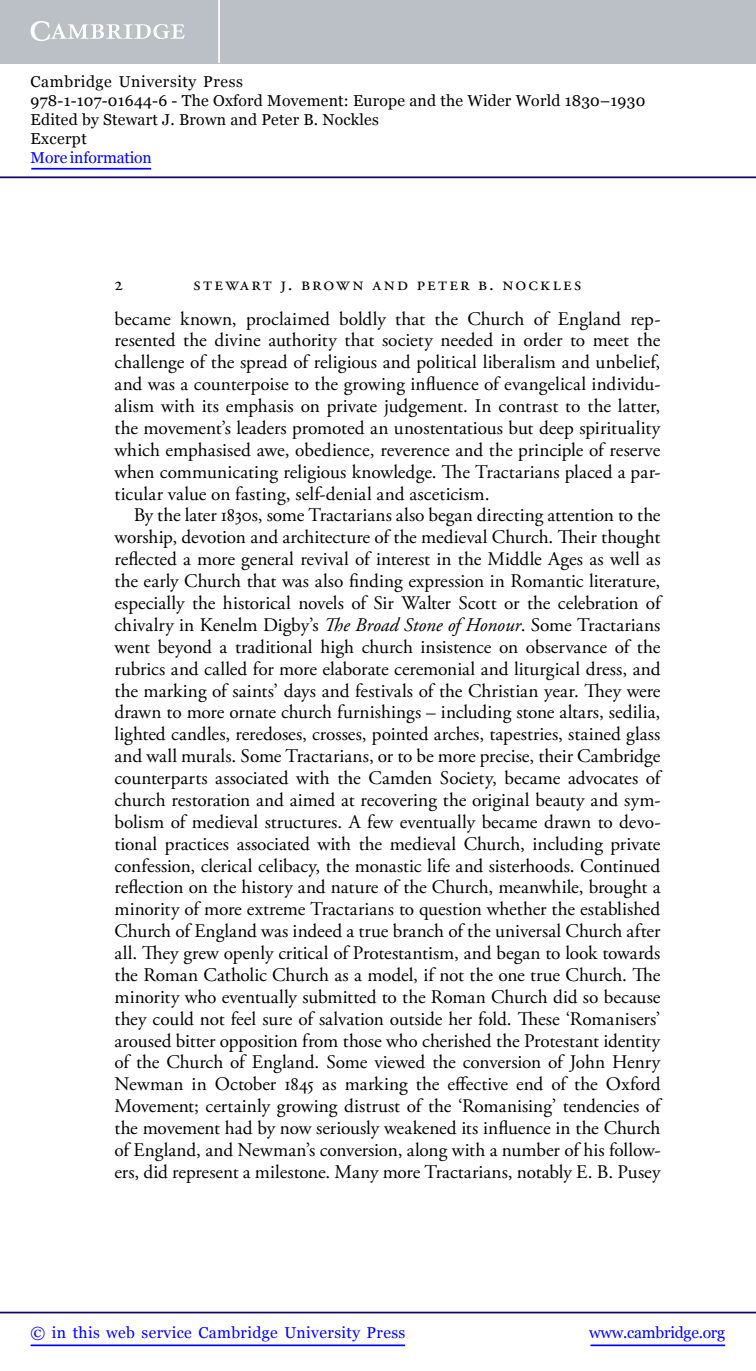
<style>
.page{position:relative;width:756px;height:1371px;background:#fff}
.page>*{position:absolute;margin:0;border:0;box-sizing:border-box;transform-origin:0 0}
.t1{font:19.25px "Adobe Garamond Pro";color:#000}
.t2{font:19.25px/35px "Adobe Garamond Pro";letter-spacing:.095em;color:#000;text-align:center}
.t3{font:15.75px/18.9px "Georgia";letter-spacing:.015em;color:#000}
.t4{font:15.75px "Georgia";letter-spacing:.025em;color:#00f}
.t5{font:15.75px "Georgia";letter-spacing:-.015em;color:#00f}
.t6{font:15.75px "Georgia";letter-spacing:-.01em;color:#00f}
.s1{font-style:italic}
</style>
<div class="page">
<hr style="left:591px;top:1344px;width:134px;height:1px;background:#00f">
<hr style="left:0;top:1311px;width:756px;height:2px;background:#150666">
<hr style="left:31px;top:1344px;width:374px;height:1px;background:#00f">
<div style="left:0;top:0;width:756px;height:63px;background:#bac0c6"></div>
<svg style="left:31px;top:21px;width:154px;height:20px"></svg>
<hr style="left:218px;top:0;width:2px;height:63px;background:#fff">
<hr style="left:0;top:176px;width:756px;height:2px;background:#150666">
<hr style="left:31px;top:168px;width:120px;height:1px;background:#00f">
<p class="t3" style="left:31px;top:72px;width:616px">Cambridge University Press<br>978-1-107-01644-6 - The Oxford Movement: Europe and the Wider World 1830–1930<br>Edited by Stewart J. Brown and Peter B. Nockles<br>Excerpt</p>
<p class="t6" style="left:31px;top:148px;width:123px">More information</p>
<p class="t2" style="left:115px;top:266px;width:548px">Stewart J. Brown and Peter B. Nockles<br>became known, proclaimed boldly that the Church of England rep-</p>
<p class="t1" style="left:115px;top:329px;width:547px">resented the divine authority that society needed in order to meet the</p>
<p class="t1" style="left:115px;top:350px;width:547px">challenge of the spread of religious and political liberalism and unbelief,</p>
<p class="t1" style="left:115px;top:372px;width:548px">and was a counterpoise to the growing influence of evangelical individu-</p>
<p class="t1" style="left:115px;top:394px;width:547px">alism with its emphasis on private judgement. In contrast to the latter,</p>
<p class="t1" style="left:115px;top:416px;width:547px">the movement’s leaders promoted an unostentatious but deep spirituality</p>
<p class="t1" style="left:115px;top:438px;width:547px">which emphasised awe, obedience, reverence and the principle of reserve</p>
<p class="t1" style="left:115px;top:460px;width:548px">when communicating religious knowledge. The Tractarians placed a par-</p>
<p class="t1" style="left:115px;top:482px;width:377px">ticular value on fasting, self-denial and asceticism.</p>
<p class="t1" style="left:134px;top:504px;width:528px">By the later 1830s, some Tractarians also began directing attention to the</p>
<p class="t1" style="left:115px;top:525px;width:547px">worship, devotion and architecture of the medieval Church. Their thought</p>
<p class="t1" style="left:115px;top:547px;width:548px">reflected a more general revival of interest in the Middle Ages as well as</p>
<p class="t1" style="left:115px;top:569px;width:547px">the early Church that was also finding expression in Romantic literature,</p>
<p class="t1" style="left:115px;top:591px;width:548px">especially the historical novels of Sir Walter Scott or the celebration of</p>
<p class="t1" style="left:115px;top:613px;width:547px">chivalry in Kenelm Digby’s <span class="s1">The Broad Stone of Honour</span>. Some Tractarians</p>
<p class="t1" style="left:115px;top:635px;width:547px">went beyond a traditional high church insistence on observance of the</p>
<p class="t1" style="left:115px;top:657px;width:547px">rubrics and called for more elaborate ceremonial and liturgical dress, and</p>
<p class="t1" style="left:115px;top:678px;width:548px">the marking of saints’ days and festivals of the Christian year. They were</p>
<p class="t1" style="left:115px;top:700px;width:547px">drawn to more ornate church furnishings – including stone altars, sedilia,</p>
<p class="t1" style="left:114px;top:722px;width:548px">lighted candles, reredoses, crosses, pointed arches, tapestries, stained glass</p>
<p class="t1" style="left:114px;top:744px;width:547px">and wall murals. Some Tractarians, or to be more precise, their Cambridge</p>
<p class="t1" style="left:114px;top:766px;width:548px">counterparts associated with the Camden Society, became advocates of</p>
<p class="t1" style="left:114px;top:788px;width:548px">church restoration and aimed at recovering the original beauty and sym-</p>
<p class="t1" style="left:114px;top:810px;width:548px">bolism of medieval structures. A few eventually became drawn to devo-</p>
<p class="t1" style="left:114px;top:832px;width:547px">tional practices associated with the medieval Church, including private</p>
<p class="t1" style="left:114px;top:853px;width:547px">confession, clerical celibacy, the monastic life and sisterhoods. Continued</p>
<p class="t1" style="left:114px;top:875px;width:548px">reflection on the history and nature of the Church, meanwhile, brought a</p>
<p class="t1" style="left:114px;top:897px;width:547px">minority of more extreme Tractarians to question whether the established</p>
<p class="t1" style="left:114px;top:919px;width:548px">Church of England was indeed a true branch of the universal Church after</p>
<p class="t1" style="left:114px;top:941px;width:547px">all. They grew openly critical of Protestantism, and began to look towards</p>
<p class="t1" style="left:114px;top:963px;width:547px">the Roman Catholic Church as a model, if not the one true Church. The</p>
<p class="t1" style="left:114px;top:985px;width:548px">minority who eventually submitted to the Roman Church did so because</p>
<p class="t1" style="left:114px;top:1006px;width:547px">they could not feel sure of salvation outside her fold. These ‘Romanisers’</p>
<p class="t1" style="left:114px;top:1028px;width:547px">aroused bitter opposition from those who cherished the Protestant identity</p>
<p class="t1" style="left:114px;top:1050px;width:547px">of the Church of England. Some viewed the conversion of John Henry</p>
<p class="t1" style="left:114px;top:1072px;width:547px">Newman in October 1845 as marking the effective end of the Oxford</p>
<p class="t1" style="left:114px;top:1094px;width:548px">Movement; certainly growing distrust of the ‘Romanising’ tendencies of</p>
<p class="t1" style="left:114px;top:1116px;width:547px">the movement had by now seriously weakened its influence in the Church</p>
<p class="t1" style="left:114px;top:1138px;width:548px">of England, and Newman’s conversion, along with a number of his follow-</p>
<p class="t1" style="left:114px;top:1160px;width:547px">ers, did represent a milestone. Many more Tractarians, notably E. B. Pusey</p>
<p class="t1" style="left:115px;top:272px;width:10px">2</p>
<p class="t4" style="left:31px;top:1323px;width:376px">© in this web service Cambridge University Press</p>
<p class="t5" style="left:589px;top:1323px;width:137px">www.cambridge.org</p>
</div>
